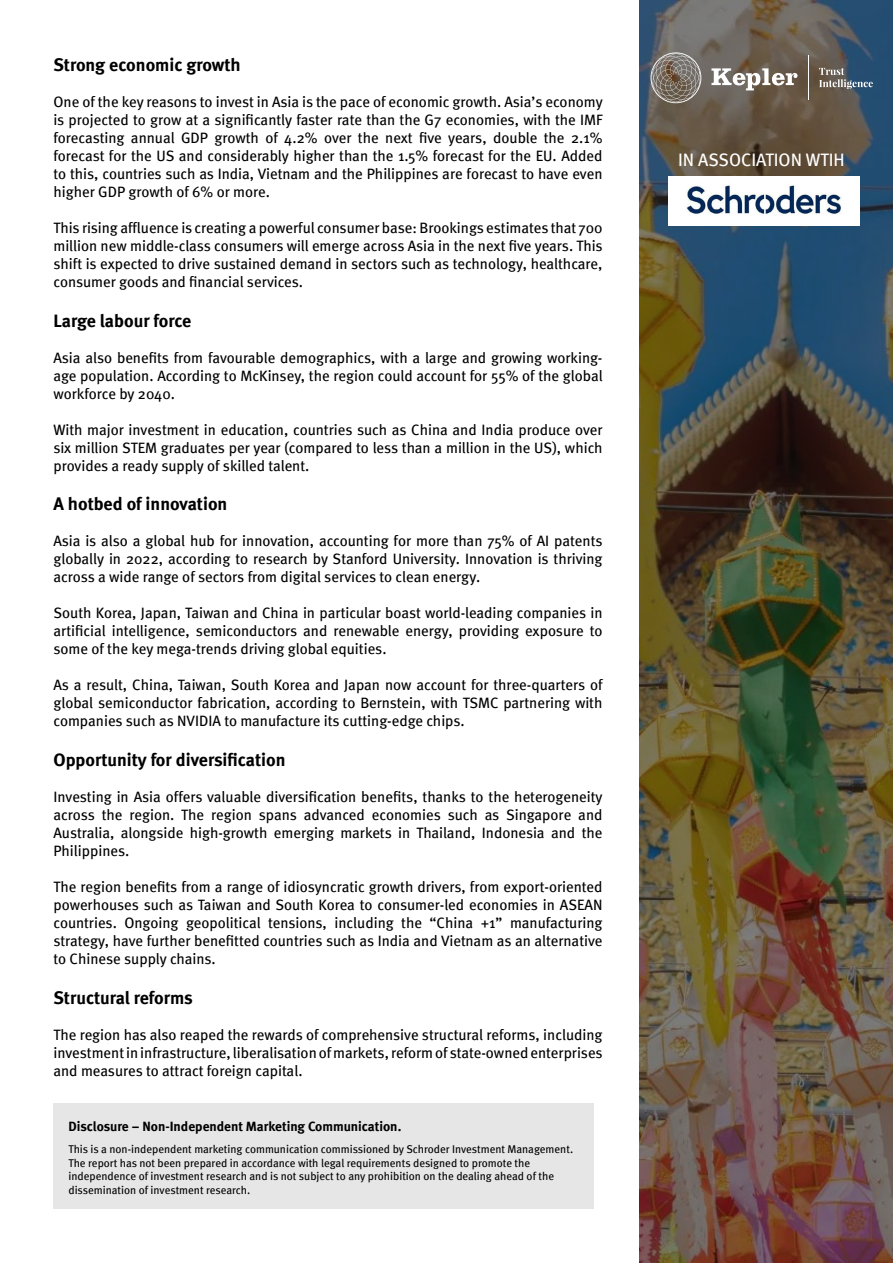
<style>
.page{position:relative;width:893px;height:1263px;background:#fff}
.page>*{position:absolute;margin:0;border:0;box-sizing:border-box;transform-origin:0 0}
.t1{font:700 18px "Meta";color:#000}
.t2{font:18px "Meta";color:#fff}
.t3{font:15px/18px "Meta";color:#000;text-align:justify}
.t4{font:700 13.5px "Meta";color:#000}
.t5{font:11.25px/13.5px "Meta";color:#000}
</style>
<div class="page">
<div style="left:624px;top:0;width:269px;height:1263px;background:#000;opacity:.5"></div>
<div style="left:53px;top:1103px;width:540px;height:105px;background:#e6e6e6"></div>
<svg style="left:711px;top:68px;width:86px;height:22px"></svg>
<svg style="left:651px;top:52px;width:50px;height:51px;background:#847c73"></svg>
<svg style="left:819px;top:68px;width:54px;height:21px"></svg>
<hr style="left:808px;top:56px;width:1px;height:44px;background:#fff">
<img style="left:669px;top:177px;width:191px;height:48px">
<p class="t1" style="left:53px;top:54px;width:189px">Strong economic growth</p>
<p class="t3" style="left:53px;top:93px;width:551px">One of the key reasons to invest in Asia is the pace of economic growth. Asia’s economy is projected to grow at a significantly faster rate than the G7 economies, with the IMF forecasting annual GDP growth of 4.2% over the next five years, double the 2.1% forecast for the US and considerably higher than the 1.5% forecast for the EU. Added to this, countries such as India, Vietnam and the Philippines are forecast to have even higher GDP growth of 6% or more.</p>
<p class="t3" style="left:53px;top:219px;width:551px">This rising affluence is creating a powerful consumer base: Brookings estimates that 700 million new middle-class consumers will emerge across Asia in the next five years. This shift is expected to drive sustained demand in sectors such as technology, healthcare, consumer goods and financial services.</p>
<p class="t1" style="left:53px;top:310px;width:139px">Large labour force</p>
<p class="t3" style="left:53px;top:348px;width:551px">Asia also benefits from favourable demographics, with a large and growing working&shy;age population. According to McKinsey, the region could account for 55% of the global workforce by 2040.</p>
<p class="t3" style="left:53px;top:420px;width:551px">With major investment in education, countries such as China and India produce over six million STEM graduates per year (compared to less than a million in the US), which provides a ready supply of skilled talent.</p>
<p class="t1" style="left:53px;top:493px;width:175px">A hotbed of innovation</p>
<p class="t3" style="left:53px;top:532px;width:551px">Asia is also a global hub for innovation, accounting for more than 75% of AI patents globally in 2022, according to research by Stanford University. Innovation is thriving across a wide range of sectors from digital services to clean energy.</p>
<p class="t3" style="left:53px;top:604px;width:551px">South Korea, Japan, Taiwan and China in particular boast world-leading companies in artificial intelligence, semiconductors and renewable energy, providing exposure to some of the key mega-trends driving global equities.</p>
<p class="t3" style="left:53px;top:676px;width:551px">As a result, China, Taiwan, South Korea and Japan now account for three-quarters of global semiconductor fabrication, according to Bernstein, with TSMC partnering with companies such as NVIDIA to manufacture its cutting-edge chips.</p>
<p class="t1" style="left:53px;top:749px;width:234px">Opportunity for diversification</p>
<p class="t3" style="left:53px;top:787px;width:551px">Investing in Asia offers valuable diversification benefits, thanks to the heterogeneity across the region. The region spans advanced economies such as Singapore and Australia, alongside high-growth emerging markets in Thailand, Indonesia and the Philippines.</p>
<p class="t3" style="left:53px;top:877px;width:551px">The region benefits from a range of idiosyncratic growth drivers, from export-oriented powerhouses such as Taiwan and South Korea to consumer-led economies in ASEAN countries. Ongoing geopolitical tensions, including the “China +1” manufacturing strategy, have further benefitted countries such as India and Vietnam as an alternative to Chinese supply chains.</p>
<p class="t1" style="left:53px;top:986px;width:141px">Structural reforms</p>
<p class="t3" style="left:53px;top:1025px;width:551px">The region has also reaped the rewards of comprehensive structural reforms, including investment in infrastructure, liberalisation of markets, reform of state-owned enterprises and measures to attract foreign capital.</p>
<p class="t4" style="left:68px;top:1118px;width:334px">Disclosure – Non-Independent Marketing Communication.</p>
<p class="t5" style="left:68px;top:1142px;width:506px">This is a non-independent marketing communication commissioned by Schroder Investment Management.<br>The report has not been prepared in accordance with legal requirements designed to promote the independence of investment research and is not subject to any prohibition on the dealing ahead of the dissemination of investment research.</p>
<p class="t2" style="left:678px;top:149px;width:168px">IN ASSOCIATION WTIH</p>
</div>
